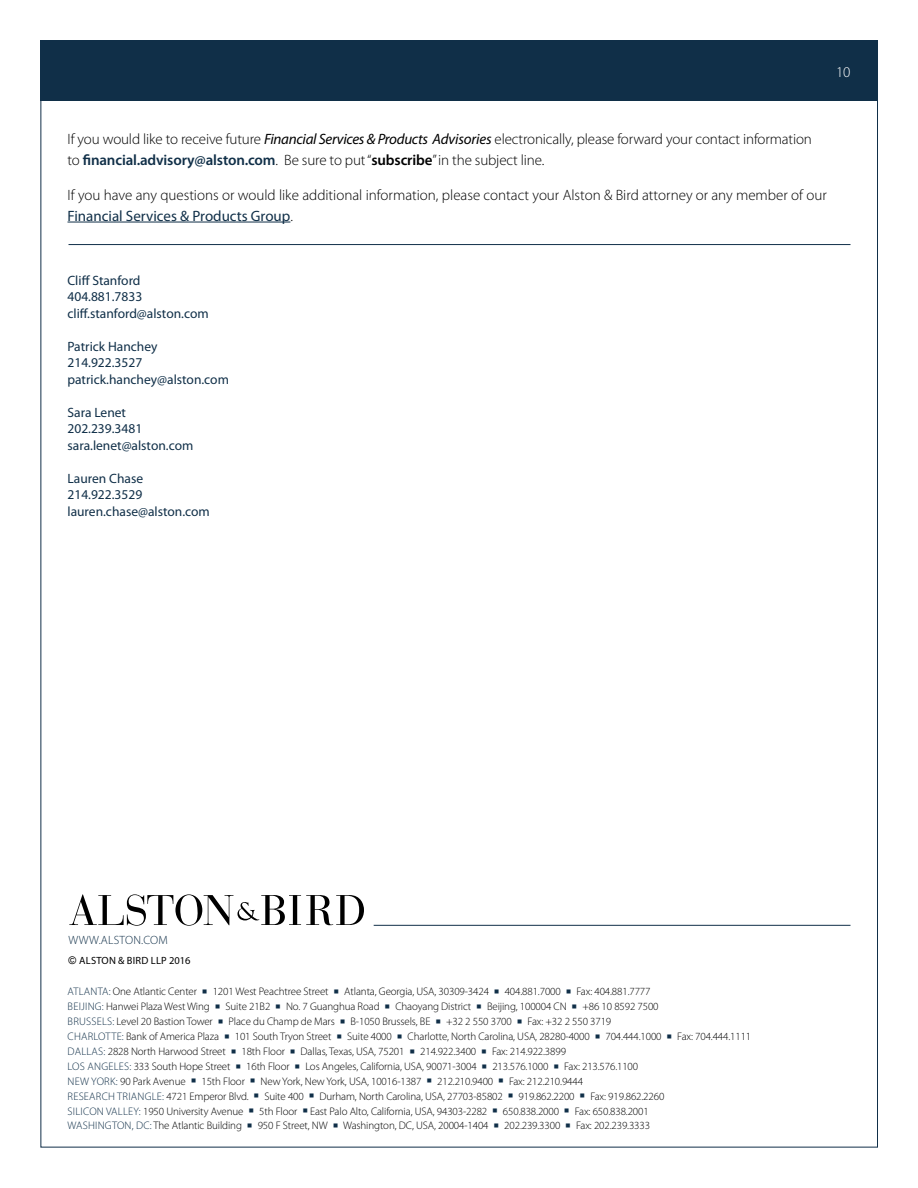
<style>
.page{position:relative;width:918px;height:1188px;background:#fff}
.page>*{position:absolute;margin:0;border:0;box-sizing:border-box;transform-origin:0 0}
.t1{font:300 15px/21px "Myriad Pro";letter-spacing:-.005em;color:#000}
.t2{font:300 15px "Myriad Pro";color:#fff}
.t3{font:13.5px/16.5px "Myriad Pro";color:#102f48}
.t4{font:300 12px "Myriad Pro";letter-spacing:.02em;color:#102f48}
.t5{font:300 10.95px/14.9px "Myriad Pro";letter-spacing:-.01em;color:#000}
.t6{font:10.5px "Myriad Pro";letter-spacing:.02em;color:#000}
.s1{font-weight:400;font-style:italic}
.s2{font-weight:600;color:#102f48}
.s3{font-weight:600}
.s4{font-weight:400;color:#102f48}
.s5{font-family:"Arial"}
.s6{color:#102f48}
</style>
<div class="page">
<div style="left:40px;top:40px;width:838px;height:61px;background:#102f48"></div>
<hr style="left:67px;top:222px;width:223px;height:1px;background:#102f48">
<hr style="left:69px;top:244px;width:781px;height:1px;background:#102f48">
<hr style="left:374px;top:925px;width:476px;height:1px;background:#102f48">
<svg style="left:69px;top:894px;width:295px;height:32px"></svg>
<h1 class="t2" style="left:836px;top:63px;width:16px">10</h1>
<h1 class="t1" style="left:67px;top:128px;width:746px">If you would like to receive future <span class="s1">Financial Services &amp; Products Advisories</span> electronically, please forward your contact information to <span class="s2">financial.advisory@alston.com</span>. Be sure to put “<span class="s3">subscribe</span>” in the subject line.</h1>
<h1 class="t1" style="left:67px;top:184px;width:761px">If you have any questions or would like additional information, please contact your Alston &amp; Bird attorney or any member of our<br><span class="s4">Financial Services &amp; Products Group</span>.</h1>
<p class="t3" style="left:68px;top:272px;width:143px">Cliff Stanford<br>404.881.7833 cliff.stanford@alston.com</p>
<p class="t3" style="left:68px;top:338px;width:163px">Patrick Hanchey<br>214.922.3527 patrick.hanchey@alston.com</p>
<p class="t3" style="left:68px;top:404px;width:127px">Sara Lenet<br>202.239.3481 sara.lenet@alston.com</p>
<p class="t3" style="left:68px;top:470px;width:144px">Lauren Chase<br>214.922.3529 lauren.chase@alston.com</p>
<p class="t4" style="left:69px;top:933px;width:101px">WWW.ALSTON.COM</p>
<p class="t6" style="left:69px;top:954px;width:124px"><span class="s5">©</span> ALSTON &amp; BIRD LLP 2016</p>
<p class="t5" style="left:68px;top:984px;width:685px"><span class="s6">ATLANTA:</span> One Atlantic Center <span class="s6">■</span> 1201 West Peachtree Street <span class="s6">■</span> Atlanta, Georgia, USA, 30309-3424 <span class="s6">■</span> 404.881.7000 <span class="s6">■</span> Fax: 404.881.7777<br><span class="s6">BEIJING:</span> Hanwei Plaza West Wing <span class="s6">■</span> Suite 21B2 <span class="s6">■</span> No. 7 Guanghua Road <span class="s6">■</span> Chaoyang District <span class="s6">■</span> Beijing, 100004 CN <span class="s6">■</span> +86 10 8592 7500<br><span class="s6">BRUSSELS:</span> Level 20 Bastion Tower <span class="s6">■</span> Place du Champ de Mars <span class="s6">■</span> B-1050 Brussels, BE <span class="s6">■</span> +32 2 550 3700 <span class="s6">■</span> Fax: +32 2 550 3719<br><span class="s6">CHARLOTTE:</span> Bank of America Plaza <span class="s6">■</span> 101 South Tryon Street <span class="s6">■</span> Suite 4000 <span class="s6">■</span> Charlotte, North Carolina, USA, 28280-4000 <span class="s6">■</span> 704.444.1000 <span class="s6">■</span> Fax: 704.444.1111<br><span class="s6">DALLAS:</span> 2828 North Harwood Street <span class="s6">■</span> 18th Floor <span class="s6">■</span> Dallas, Texas, USA, 75201 <span class="s6">■</span> 214.922.3400 <span class="s6">■</span> Fax: 214.922.3899<br><span class="s6">LOS ANGELES:</span> 333 South Hope Street <span class="s6">■</span> 16th Floor <span class="s6">■</span> Los Angeles, California, USA, 90071-3004 <span class="s6">■</span> 213.576.1000 <span class="s6">■</span> Fax: 213.576.1100<br><span class="s6">NEW YORK:</span> 90 Park Avenue <span class="s6">■</span> 15th Floor <span class="s6">■</span> New York, New York, USA, 10016-1387 <span class="s6">■</span> 212.210.9400 <span class="s6">■</span> Fax: 212.210.9444<br><span class="s6">RESEARCH TRIANGLE:</span> 4721 Emperor Blvd. <span class="s6">■</span> Suite 400 <span class="s6">■</span> Durham, North Carolina, USA, 27703-85802 <span class="s6">■</span> 919.862.2200 <span class="s6">■</span> Fax: 919.862.2260<br><span class="s6">SILICON VALLEY:</span> 1950 University Avenue <span class="s6">■</span> 5th Floor <span class="s6">■</span> East Palo Alto, California, USA, 94303-2282 <span class="s6">■</span> 650.838.2000 <span class="s6">■</span> Fax: 650.838.2001<br><span class="s6">WASHINGTON, DC:</span> The Atlantic Building <span class="s6">■</span> 950 F Street, NW <span class="s6">■</span> Washington, DC, USA, 20004-1404 <span class="s6">■</span> 202.239.3300 <span class="s6">■</span> Fax: 202.239.3333</p>
</div>
